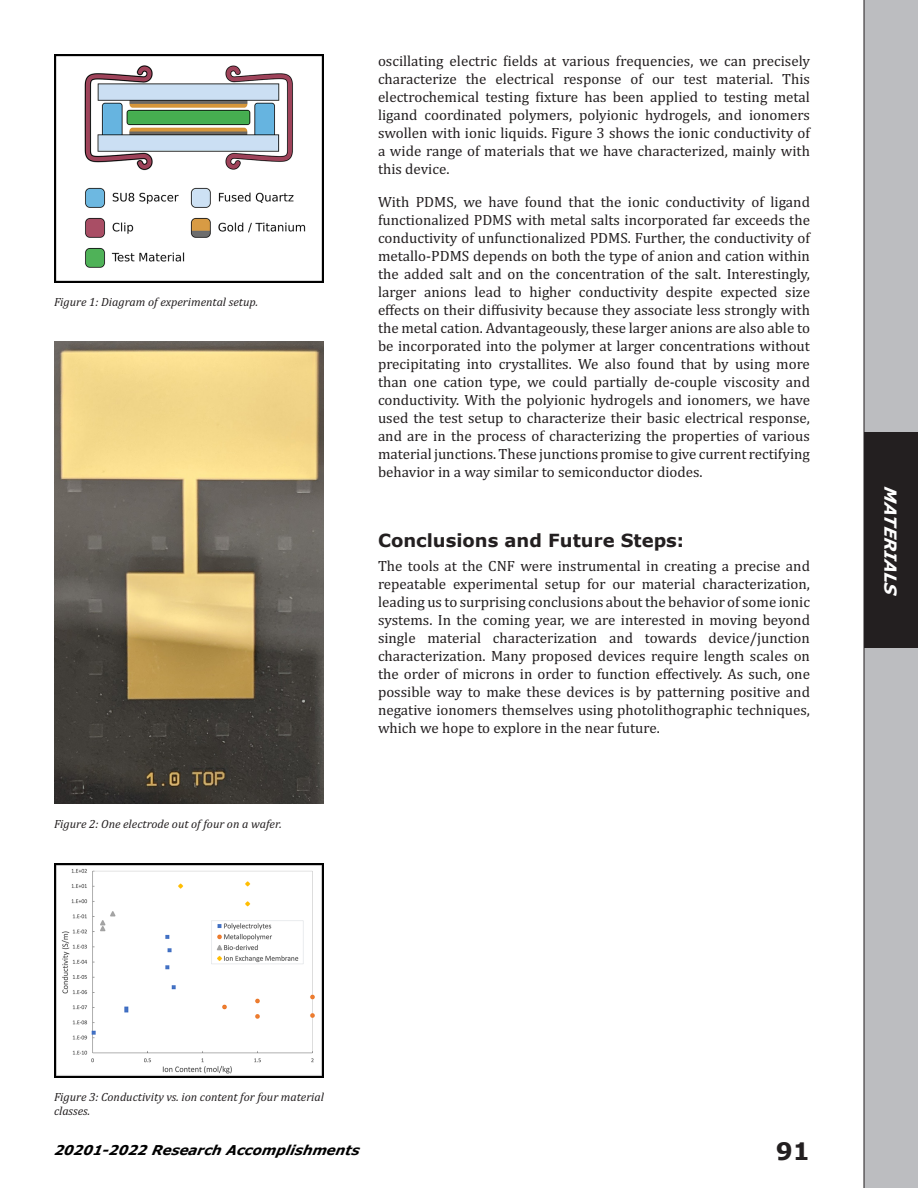
<style>
.page{position:relative;width:918px;height:1188px;background:#fff}
.page>*{position:absolute;margin:0;border:0;box-sizing:border-box;transform-origin:0 0}
.t1{font:700 24px "Verdana";color:#231f20}
.Body_Header{font:700 18px "Verdana";color:#231f20}
.t2{font:italic 700 16.5px "Verdana";color:#fff}
.t3{font:15px/18px "Cambria";color:#231f20;text-align:justify}
.t4{font:italic 700 13.5px "Verdana";color:#000}
.Captions{font:italic 12px/14.4px "Cambria";color:#231f20}
</style>
<div class="page">
<div style="left:864px;top:0;width:54px;height:1188px;background:#bcbdc0"></div>
<div style="left:864px;top:432px;width:54px;height:216px;background:#231f20"></div>
<img style="left:54px;top:54px;width:270px;height:229px">
<img style="left:54px;top:341px;width:270px;height:463px">
<img style="left:54px;top:863px;width:270px;height:214px">
<p class="Captions" style="left:54px;top:295px;width:206px">Figure 1: Diagram of experimental setup.</p>
<p class="Captions" style="left:54px;top:816px;width:229px">Figure 2: One electrode out of four on a wafer.</p>
<p class="t3" style="left:378px;top:51px;width:434px">oscillating electric fields at various frequencies, we can precisely characterize the electrical response of our test material. This electrochemical testing fixture has been applied to testing metal ligand coordinated polymers, polyionic hydrogels, and ionomers swollen with ionic liquids. Figure 3 shows the ionic conductivity of a wide range of materials that we have characterized, mainly with this device.</p>
<p class="t3" style="left:378px;top:193px;width:434px">With PDMS, we have found that the ionic conductivity of ligand functionalized PDMS with metal salts incorporated far exceeds the conductivity of unfunctionalized PDMS. Further, the conductivity of metallo-PDMS depends on both the type of anion and cation within the added salt and on the concentration of the salt. Interestingly, larger anions lead to higher conductivity despite expected size effects on their diffusivity because they associate less strongly with the metal cation. Advantageously, these larger anions are also able to be incorporated into the polymer at larger concentrations without precipitating into crystallites. We also found that by using more than one cation type, we could partially de-couple viscosity and conductivity. With the polyionic hydrogels and ionomers, we have used the test setup to characterize their basic electrical response, and are in the process of characterizing the properties of various material junctions. These junctions promise to give current rectifying behavior in a way similar to semiconductor diodes.</p>
<p class="Body_Header" style="left:378px;top:528px;width:308px">Conclusions and Future Steps:</p>
<p class="t3" style="left:378px;top:557px;width:434px">The tools at the CNF were instrumental in creating a precise and repeatable experimental setup for our material characterization, leading us to surprising conclusions about the behavior of some ionic systems. In the coming year, we are interested in moving beyond single material characterization and towards device/junction characterization. Many proposed devices require length scales on the order of microns in order to function effectively. As such, one possible way to make these devices is by patterning positive and negative ionomers themselves using photolithographic techniques, which we hope to explore in the near future.</p>
<p class="t2" style="left:901px;top:486px;width:113px;rotate:90deg">MATERIALS</p>
<p class="Captions" style="left:54px;top:1089px;width:272px">Figure 3: Conductivity vs. ion content for four material classes.</p>
<p class="t4" style="left:54px;top:1141px;width:310px">20201-2022 Research A ccomplishments</p>
<h1 class="t1" style="left:776px;top:1136px;width:36px">91</h1>
</div>
